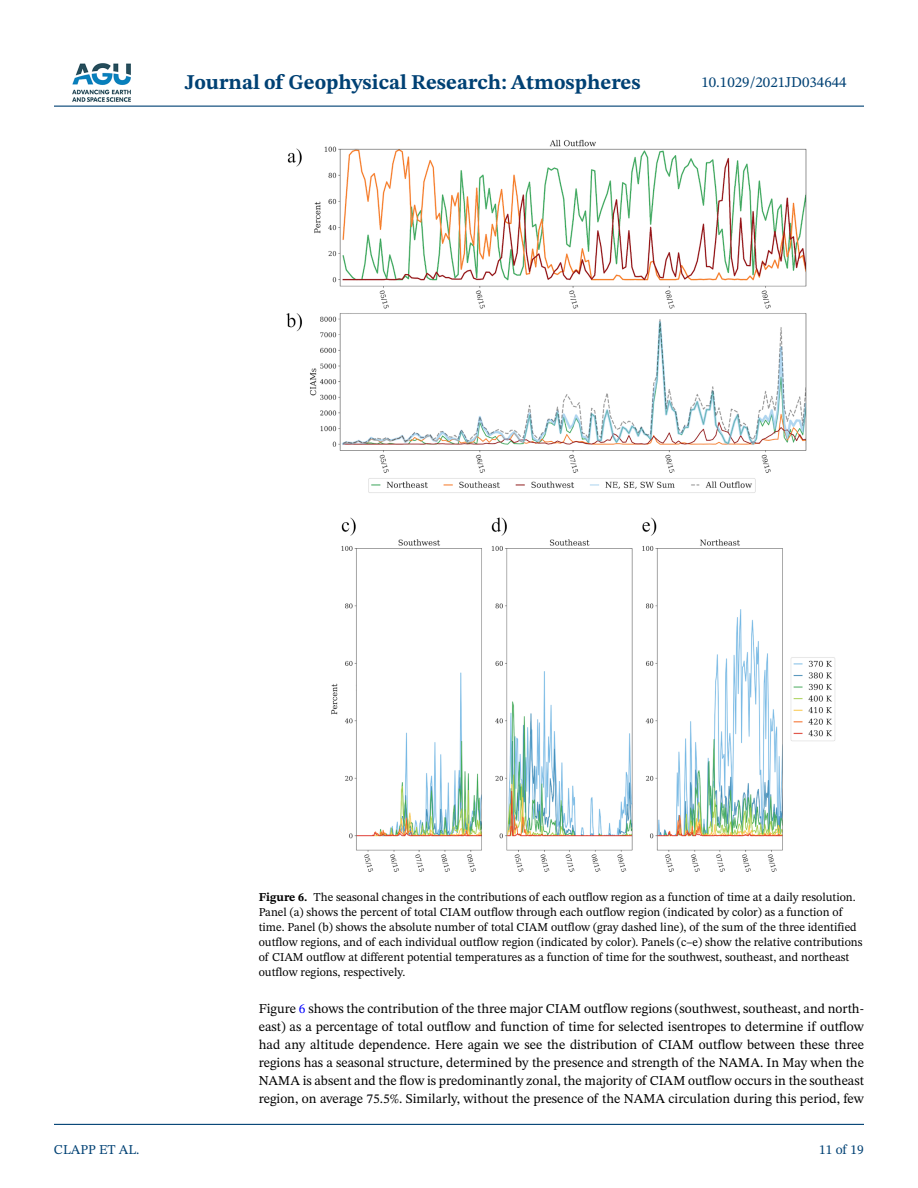
<style>
.page{position:relative;width:918px;height:1188px;background:#fff}
.page>*{position:absolute;margin:0;border:0;box-sizing:border-box;transform-origin:0 0}
.t1{font:700 21px "STIX Two Text";color:#004174}
.t2{font:15px "STIX Two Text";color:#004174}
.t3{font:13.5px/18px "STIX Two Text";color:#000;text-align:justify}
.t4{font:13.5px "STIX Two Text";color:#004174}
.t5{font:12px/15px "STIX Two Text";color:#000}
.s1{font-weight:700}
.s2{color:#00f}
</style>
<div class="page">
<hr style="left:54px;top:106px;width:810px;height:1px;background:#004174">
<hr style="left:54px;top:1124px;width:810px;height:1px;background:#004174">
<img style="left:72px;top:63px;width:59px;height:39px">
<img style="left:286px;top:139px;width:550px;height:733px">
<h1 class="t1" style="left:185px;top:67px;width:457px">Journal of Geophysical Research: Atmospheres</h1>
<p class="t2" style="left:701px;top:72px;width:147px">10.1029/2021JD034644</p>
<p class="t4" style="left:54px;top:1140px;width:87px">CLAPP ET AL.</p>
<p class="t5" style="left:259px;top:889px;width:605px"><span class="s1">Figure 6.</span> The seasonal changes in the contributions of each outflow region as a function of time at a daily resolution.<br>Panel (a) shows the percent of total CIAM outflow through each outflow region (indicated by color) as a function of time. Panel (b) shows the absolute number of total CIAM outflow (gray dashed line), of the sum of the three identified outflow regions, and of each individual outflow region (indicated by color). Panels (c–e) show the relative contributions of CIAM outflow at different potential temperatures as a function of time for the southwest, southeast, and northeast outflow regions, respectively.</p>
<p class="t3" style="left:259px;top:999px;width:607px">Figure <span class="s2">6</span> shows the contribution of the three major CIAM outflow regions (southwest, southeast, and north&shy;east) as a percentage of total outflow and function of time for selected isentropes to determine if outflow had any altitude dependence. Here again we see the distribution of CIAM outflow between these three regions has a seasonal structure, determined by the presence and strength of the NAMA. In May when the NAMA is absent and the flow is predominantly zonal, the majority of CIAM outflow occurs in the southeast region, on average 75.5%. Similarly, without the presence of the NAMA circulation during this period, few</p>
<p class="t4" style="left:819px;top:1140px;width:46px">11 of 19</p>
</div>
